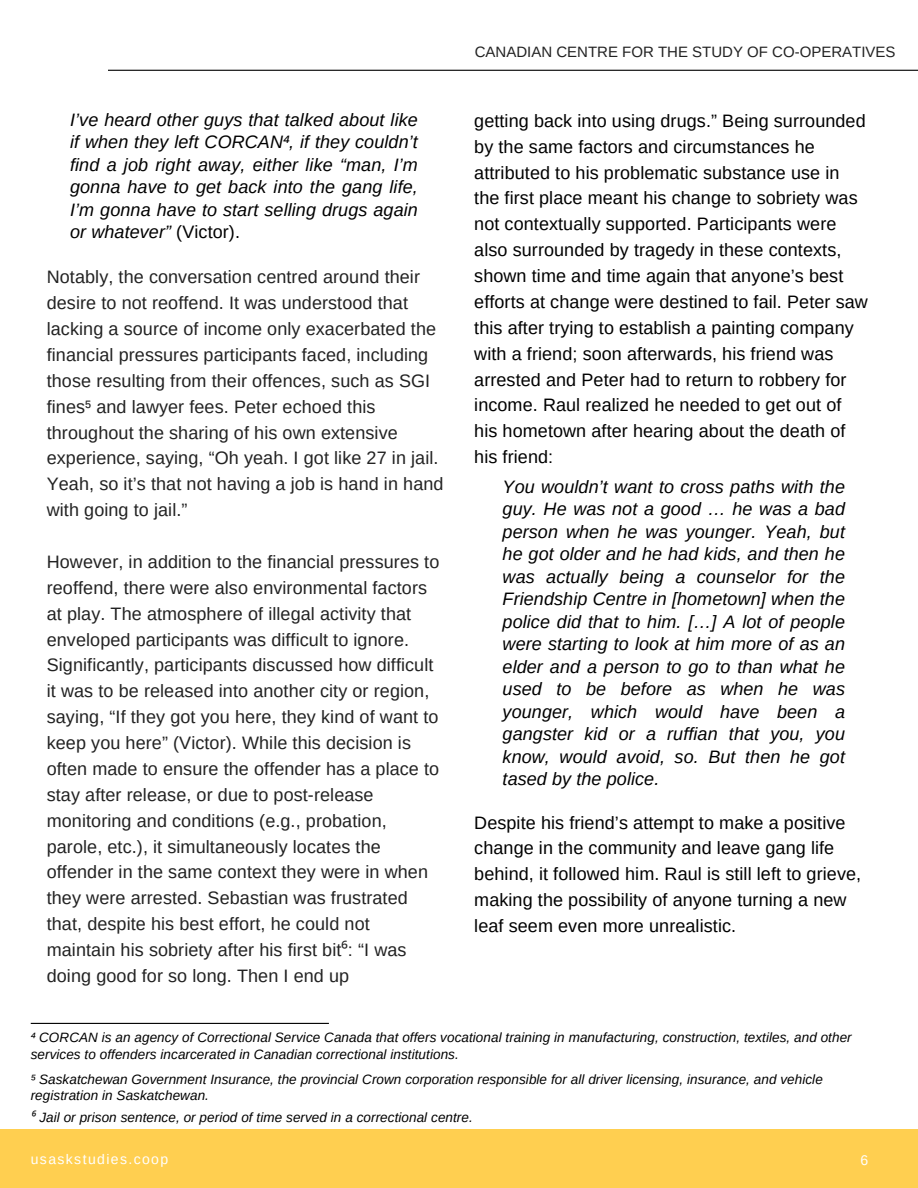
<style>
.page{position:relative;width:918px;height:1188px;background:#fff}
.page>*{position:absolute;margin:0;border:0;box-sizing:border-box;transform-origin:0 0}
.t1{font:18px/25.8px "Arimo";letter-spacing:.005em;color:#222}
.t2{font:18px/25.8px "Arimo";letter-spacing:.005em;color:#000}
.t3{font:italic 18px/22.5px "Arimo";letter-spacing:.005em;color:#000;text-align:justify}
.t4{font:15px "Arimo";color:#222}
.t5{font:13.95px "Arimo";letter-spacing:.1em;color:#fff}
.t6{font:italic 13.5px/16.8px "Arimo";letter-spacing:.005em;color:#000}
.s1{font-style:normal}
.s2{font-family:"Noto Sans"}
</style>
<div class="page">
<div style="left:0;top:1129px;width:918px;height:59px;background:#ffcf50"></div>
<hr style="left:31px;top:1023px;width:298px;height:1px;background:#000">
<hr style="left:108px;top:70px;width:810px;height:1px;background:#000">
<p class="t3" style="left:70px;top:108px;width:349px">I’ve heard other guys that talked about like if when they left CORCAN⁴, if they couldn’t find a job right away, either like “man, I’m gonna have to get back into the gang life, I’m gonna have to start selling drugs again or whatever” <span class="s1">(Victor).</span></p>
<p class="t1" style="left:47px;top:264px;width:398px">Notably, the conversation centred around their desire to not reoffend. It was understood that lacking a source of income only exacerbated the financial pressures participants faced, including those resulting from their offences, such as SGI fines⁵ and lawyer fees. Peter echoed this throughout the sharing of his own extensive experience, saying, “Oh yeah. I got like 27 in jail.<br>Yeah, so it’s that not having a job is hand in hand with going to jail.”</p>
<p class="t1" style="left:47px;top:549px;width:394px">However, in addition to the financial pressures to reoffend, there were also environmental factors at play. The atmosphere of illegal activity that enveloped participants was difficult to ignore.<br>Significantly, participants discussed how difficult it was to be released into another city or region, saying, “If they got you here, they kind of want to keep you here” (Victor). While this decision is often made to ensure the offender has a place to stay after release, or due to post-release monitoring and conditions (e.g., probation, parole, etc.), it simultaneously locates the offender in the same context they were in when they were arrested. Sebastian was frustrated that, despite his best effort, he could not maintain his sobriety after his first bit<span class="s2">⁶</span>: “I was doing good for so long. Then I end up</p>
<p class="t4" style="left:475px;top:43px;width:422px">CANADIAN CENTRE FOR THE STUDY OF CO-OPERATIVES</p>
<p class="t2" style="left:474px;top:108px;width:395px">getting back into using drugs.” Being surrounded by the same factors and circumstances he attributed to his problematic substance use in the first place meant his change to sobriety was not contextually supported. Participants were also surrounded by tragedy in these contexts, shown time and time again that anyone’s best efforts at change were destined to fail. Peter saw this after trying to establish a painting company with a friend; soon afterwards, his friend was arrested and Peter had to return to robbery for income. Raul realized he needed to get out of his hometown after hearing about the death of his friend:</p>
<p class="t3" style="left:503px;top:475px;width:344px">You wouldn’t want to cross paths with the guy. He was not a good … he was a bad person when he was younger. Yeah, but he got older and he had kids, and then he was actually being a counselor for the Friendship Centre in [hometown] when the police did that to him. […] A lot of people were starting to look at him more of as an elder and a person to go to than what he used to be before as when he was younger, which would have been a gangster kid or a ruffian that you, you know, would avoid, so. But then he got tased by the police.</p>
<p class="t2" style="left:474px;top:809px;width:388px">Despite his friend’s attempt to make a positive change in the community and leave gang life behind, it followed him. Raul is still left to grieve, making the possibility of anyone turning a new leaf seem even more unrealistic.</p>
<p class="t6" style="left:31px;top:1029px;width:823px">⁴ CORCAN is an agency of Correctional Service Canada that offers vocational training in manufacturing, construction, textiles, and other services to offenders incarcerated in Canadian correctional institutions.</p>
<p class="t6" style="left:31px;top:1070px;width:794px">⁵ Saskatchewan Government Insurance, the provincial Crown corporation responsible for all driver licensing, insurance, and vehicle registration in Saskatchewan.</p>
<p class="t6" style="left:31px;top:1109px;width:444px"><span class="s2">⁶</span> Jail or prison sentence, or period of time served in a correctional centre.</p>
<p class="t5" style="left:31px;top:1151px;width:139px">usaskstudies.coop</p>
<p class="t5" style="left:860px;top:1152px;width:9px">6</p>
</div>
